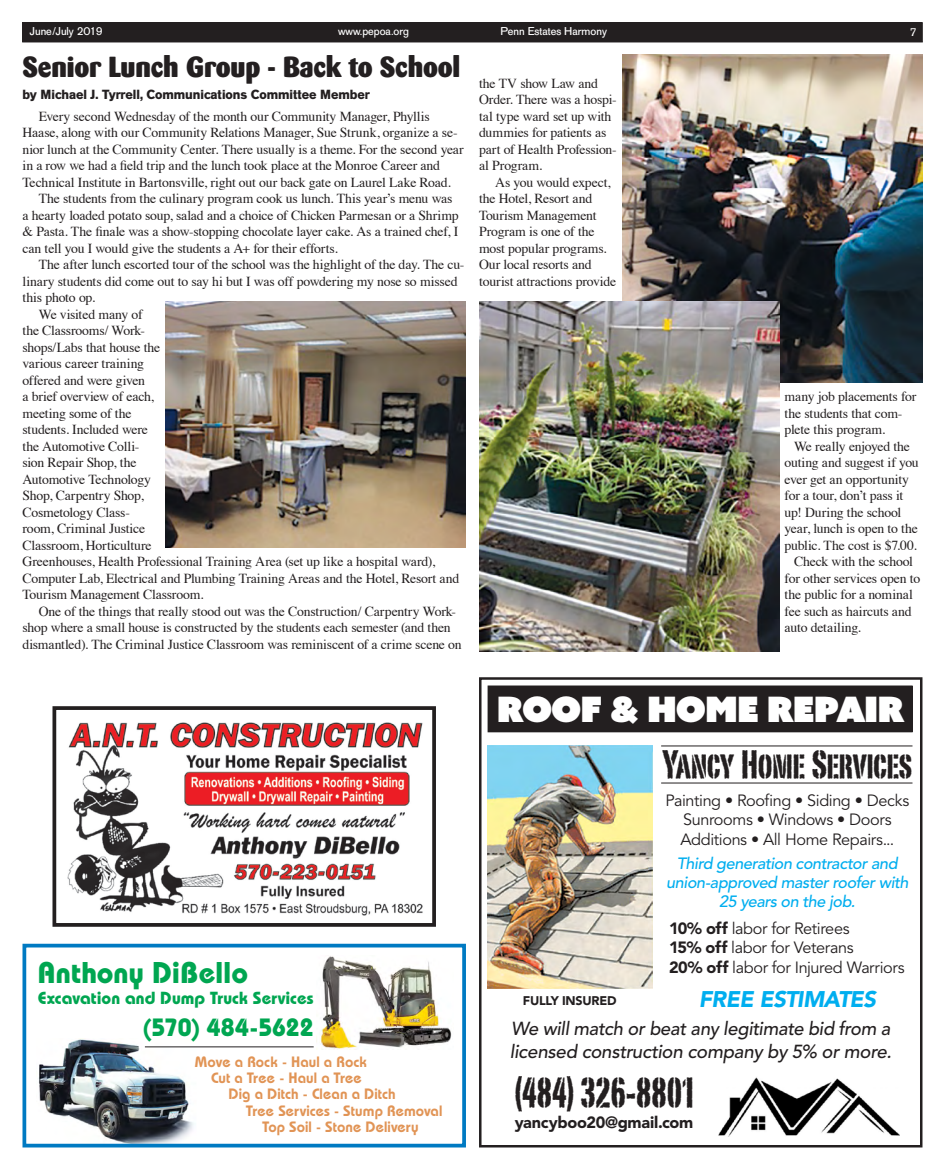
<style>
.page{position:relative;width:945px;height:1170px;background:#fff}
.page>*{position:absolute;margin:0;border:0;box-sizing:border-box;transform-origin:0 0}
.t1{font:41.25px "Portago ITCTT";letter-spacing:.005em;color:#231f20}
.t2{font:38.75px "Portago ITCTT";letter-spacing:-.015em;color:#231f20}
.t3{font:35px "Azo Sans Uber";letter-spacing:-.02em;color:#fff}
.t4{font:700 30px "Bauhaus";color:#00a651}
.t5{font:800 28.75px "Barmeno";letter-spacing:-.005em;color:#231f20}
.t6{font:700 25px "Bauhaus";letter-spacing:-.005em;color:#00a651}
.t7{font:italic 900 22.5px "Avenir";letter-spacing:-.025em;color:#00aeef}
.t8{font:italic 500 18.75px/22.5px "Avenir";letter-spacing:-.015em;color:#231f20}
.t9{font:700 17.5px "Bauhaus";letter-spacing:.005em;color:#00a651}
.t10{font:16.25px/19.5px "Avenir";letter-spacing:-.025em;color:#231f20;text-align:center}
.t11{font:italic 500 16.25px/18.8px "Avenir";letter-spacing:-.025em;color:#00aeef;text-align:center}
.t12{font:900 16.25px "Avenir";letter-spacing:-.02em;color:#231f20}
.t13{font:600 15px "Bauhaus";letter-spacing:.005em;color:#e19455}
.t14{font:13.75px/16.5px "Times";letter-spacing:-.015em;color:#231f20}
.t15{font:700 13.12px "AG Old Face";letter-spacing:-.005em;color:#231f20}
.t16{font:900 12.5px "Avenir";letter-spacing:-.02em;color:#231f20}
.t17{font:11.25px "AG Old Face";color:#fff}
.s1{font-weight:900}
</style>
<div class="page">
<div style="left:23px;top:23px;width:899px;height:19px;background:#231f20"></div>
<div style="left:22px;top:22px;width:900px;height:20px;border:1px solid #231f20"></div>
<img style="left:67px;top:722px;width:356px;height:194px">
<div style="left:52px;top:706px;width:384px;height:221px;border:4px solid #231f20"></div>
<img style="left:38px;top:1039px;width:164px;height:104px">
<div style="left:22px;top:944px;width:444px;height:204px;border:4px solid #007ac2"></div>
<img style="left:320px;top:956px;width:132px;height:93px">
<hr style="left:145px;top:1047px;width:169px;height:1px;background:#231f20">
<img style="left:166px;top:301px;width:300px;height:247px">
<img style="left:622px;top:54px;width:300px;height:328px">
<img style="left:479px;top:301px;width:300px;height:351px">
<div style="left:488px;top:686px;width:424px;height:46px;background:#231f20"></div>
<img style="left:488px;top:745px;width:164px;height:244px">
<hr style="left:661px;top:746px;width:252px;height:1px;background:#231f20">
<hr style="left:661px;top:783px;width:252px;height:1px;background:#231f20">
<div style="left:479px;top:677px;width:443px;height:471px;border:2px solid #231f20"></div>
<img style="left:718px;top:1077px;width:182px;height:60px">
<p class="t17" style="left:30px;top:25px;width:74px">June/July 2019</p>
<p class="t17" style="left:338px;top:25px;width:73px">www.pepoa.org</p>
<p class="t17" style="left:501px;top:25px;width:108px">Penn Estates Harmony</p>
<p class="t17" style="left:910px;top:25px;width:9px">7</p>
<h3 class="t5" style="left:22px;top:49px;width:439px">Senior Lunch Group - Back to School</h3>
<p class="t15" style="left:22px;top:86px;width:349px">by Michael J. Tyrrell, Communications Committee Member</p>
<p class="t14" style="left:39px;top:107px;width:392px">Every second Wednesday of the month our Community Manager, Phyllis</p>
<p class="t14" style="left:22px;top:123px;width:437px">Haase, along with our Community Relations Manager, Sue Strunk, organize a se-</p>
<p class="t14" style="left:22px;top:140px;width:443px">nior lunch at the Community Center. There usually is a theme. For the second year</p>
<p class="t14" style="left:22px;top:156px;width:419px">in a row we had a field trip and the lunch took place at the Monroe Career and</p>
<p class="t14" style="left:22px;top:173px;width:430px">Technical Institute in Bartonsville, right out our back gate on Laurel Lake Road.</p>
<p class="t14" style="left:39px;top:189px;width:415px">The students from the culinary program cook us lunch. This year’s menu was</p>
<p class="t14" style="left:22px;top:206px;width:438px">a hearty loaded potato soup, salad and a choice of Chicken Parmesan or a Shrimp</p>
<p class="t14" style="left:22px;top:222px;width:437px">&amp; Pasta. The finale was a show-stopping chocolate layer cake. As a trained chef, I</p>
<p class="t14" style="left:22px;top:239px;width:317px">can tell you I would give the students a A+ for their efforts.</p>
<p class="t14" style="left:39px;top:255px;width:427px">The after lunch escorted tour of the school was the highlight of the day. The cu-</p>
<p class="t14" style="left:22px;top:272px;width:437px">linary students did come out to say hi but I was off powdering my nose so missed</p>
<p class="t14" style="left:22px;top:288px;width:74px">this photo op.</p>
<p class="t14" style="left:39px;top:305px;width:105px">We visited many of</p>
<p class="t14" style="left:22px;top:321px;width:124px">the Classrooms/ Work-</p>
<p class="t14" style="left:22px;top:338px;width:139px">shops/Labs that house the</p>
<p class="t14" style="left:22px;top:354px;width:123px">various career training</p>
<p class="t14" style="left:22px;top:371px;width:124px">offered and were given</p>
<p class="t14" style="left:22px;top:387px;width:133px">a brief overview of each,</p>
<p class="t14" style="left:22px;top:404px;width:110px">meeting some of the</p>
<p class="t14" style="left:22px;top:420px;width:127px">students. Included were</p>
<p class="t14" style="left:22px;top:437px;width:118px">the Automotive Colli-</p>
<p class="t14" style="left:22px;top:453px;width:116px">sion Repair Shop, the</p>
<p class="t14" style="left:22px;top:470px;width:130px">Automotive Technology</p>
<p class="t14" style="left:22px;top:486px;width:123px">Shop, Carpentry Shop,</p>
<p class="t14" style="left:22px;top:503px;width:109px">Cosmetology Class-</p>
<p class="t14" style="left:22px;top:519px;width:124px">room, Criminal Justice</p>
<p class="t14" style="left:22px;top:536px;width:131px">Classroom, Horticulture</p>
<p class="t14" style="left:22px;top:552px;width:414px">Greenhouses, Health Professional Training Area (set up like a hospital ward),</p>
<p class="t14" style="left:22px;top:569px;width:438px">Computer Lab, Electrical and Plumbing Training Areas and the Hotel, Resort and</p>
<p class="t14" style="left:22px;top:585px;width:182px">Tourism Management Classroom.</p>
<p class="t14" style="left:39px;top:602px;width:419px">One of the things that really stood out was the Construction/ Carpentry Work-</p>
<p class="t14" style="left:23px;top:618px;width:430px">shop where a small house is constructed by the students each semester (and then</p>
<p class="t14" style="left:23px;top:635px;width:441px">dismantled). The Criminal Justice Classroom was reminiscent of a crime scene on</p>
<p class="t14" style="left:479px;top:74px;width:139px">the TV show Law and<br>Order. There was a hospi&shy;tal type ward set up with dummies for patients as part of Health Profession&shy;al Program.</p>
<p class="t14" style="left:479px;top:173px;width:139px;text-indent:16px">As you would expect, the Hotel, Resort and<br>Tourism Management<br>Program is one of the most popular programs.<br>Our local resorts and tourist attractions provide</p>
<p class="t14" style="left:785px;top:387px;width:133px">many job placements for the students that com&shy;plete this program.</p>
<p class="t14" style="left:794px;top:437px;width:118px">We really enjoyed the</p>
<p class="t14" style="left:785px;top:453px;width:136px">outing and suggest if you</p>
<p class="t14" style="left:785px;top:470px;width:126px">ever get an opportunity</p>
<p class="t14" style="left:785px;top:486px;width:120px">for a tour, don’t pass it</p>
<p class="t14" style="left:785px;top:503px;width:118px">up! During the school</p>
<p class="t14" style="left:785px;top:519px;width:135px">year, lunch is open to the</p>
<p class="t14" style="left:785px;top:536px;width:134px">public. The cost is $7.00.</p>
<p class="t14" style="left:794px;top:552px;width:121px">Check with the school</p>
<p class="t14" style="left:785px;top:569px;width:137px">for other services open to</p>
<p class="t14" style="left:785px;top:585px;width:130px">the public for a nominal</p>
<p class="t14" style="left:785px;top:602px;width:128px">fee such as haircuts and</p>
<p class="t14" style="left:785px;top:618px;width:78px">auto detailing.</p>
<h3 class="t4" style="left:37px;top:954px;width:212px">Anthony DiBello</h3>
<p class="t9" style="left:38px;top:987px;width:277px">Excavation and Dump Truck Services</p>
<h3 class="t6" style="left:143px;top:1012px;width:172px">(570) 484-5622</h3>
<p class="t13" style="left:195px;top:1053px;width:174px">Move a Rock - Haul a Rock</p>
<p class="t13" style="left:211px;top:1069px;width:152px">Cut a Tree - Haul a Tree</p>
<p class="t13" style="left:229px;top:1085px;width:168px">Dig a Ditch - Clean a Ditch</p>
<p class="t13" style="left:246px;top:1101px;width:198px">Tree Services - Stump Removal</p>
<p class="t13" style="left:262px;top:1118px;width:158px">Top Soil - Stone Delivery</p>
<h3 class="t3" style="left:497px;top:686px;width:409px">ROOF &amp; HOME REPAIR</h3>
<h2 class="t2" style="left:662px;top:740px;width:251px">Yancy Home Services</h2>
<p class="t10" style="left:665px;top:791px;width:245px">Painting • Roofing • Siding • Decks<br>Sunrooms • Windows • Doors<br>Additions • All Home Repairs...</p>
<p class="t11" style="left:666px;top:855px;width:244px">Third generation contractor and union-approved master roofer with<br>25 years on the job.</p>
<p class="t10" style="left:669px;top:919px;width:237px;text-align:left"><span class="s1">10% off</span> labor for Retirees<br><span class="s1">15% off</span> labor for Veterans<br><span class="s1">20% off</span> labor for Injured Warriors</p>
<h3 class="t7" style="left:699px;top:985px;width:179px">FREE ESTIMATES</h3>
<h3 class="t8" style="left:510px;top:1018px;width:383px">We will match or beat any legitimate bid from a licensed construction company by 5% or more.</h3>
<h1 class="t1" style="left:514px;top:1066px;width:182px">(484) 326-8801</h1>
<p class="t12" style="left:515px;top:1113px;width:180px">yancyboo20@gmail.com</p>
<p class="t16" style="left:523px;top:993px;width:95px">FULLY INSURED</p>
</div>
